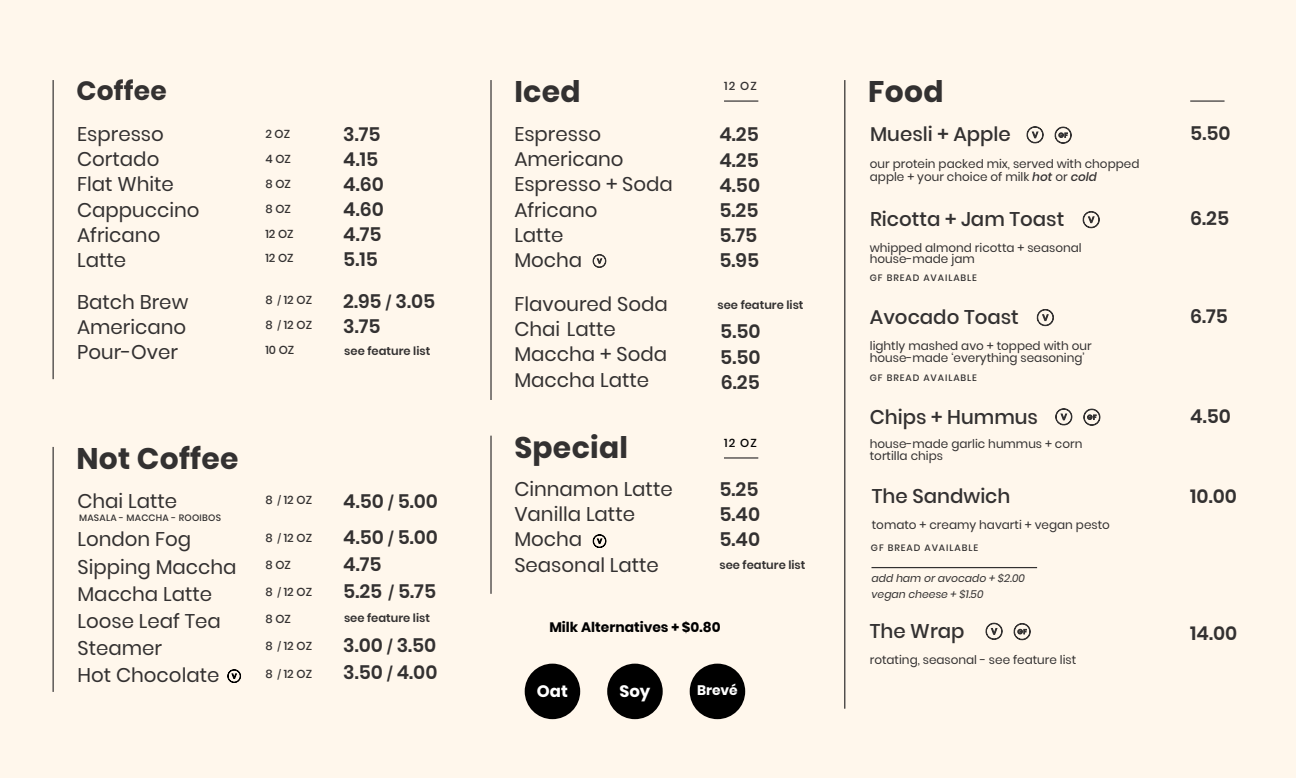
<style>
.page{position:relative;width:1296px;height:778px;background:#fff7ec}
.page>*{position:absolute;margin:0;border:0;box-sizing:border-box;transform-origin:0 0}
.t1{font:700 29.7px "Poppins";letter-spacing:.01em;color:#333131}
.t2{font:700 26.4px "Poppins";letter-spacing:.01em;color:#333131}
.t3{font:19.8px/25.1px "Poppins";color:#333131}
.t4{font:500 19.8px "Poppins";color:#333131}
.t5{font:600 19.14px/25.1px "Poppins";color:#333131}
.t6{font:700 16.5px "Poppins";color:#fff}
.t7{font:700 13.8px "Poppins";color:#000}
.t8{font:700 13.8px "Poppins";color:#fff}
.t9{font:12px/11.5px "Poppins";color:#333131}
.t10{font:500 11.55px/24.8px "Poppins";color:#333131}
.t11{font:600 11.55px "Poppins";color:#333131}
.t12{font:500 11.55px "Poppins";color:#000}
.t13{font:italic 10.8px/15.6px "Poppins";color:#333131}
.t14{font:500 9.24px "Poppins";letter-spacing:.1em;color:#333131}
.t15{font:500 9.24px "Poppins";letter-spacing:.025em;color:#333131}
.s1{font-size:14.19px}
.s2{font-size:9.57px}
.s3{font-weight:500;font-style:italic}
</style>
<div class="page">
<svg style="left:845px;top:80px;width:1px;height:628px"></svg>
<hr style="left:844px;top:80px;width:1px;height:628px;background:#333131">
<svg style="left:1026px;top:126px;width:18px;height:18px"></svg>
<svg style="left:1054px;top:126px;width:18px;height:18px"></svg>
<svg style="left:1082px;top:211px;width:18px;height:18px"></svg>
<hr style="left:1190px;top:100px;width:35px;height:2px;background:#333131">
<svg style="left:1036px;top:309px;width:18px;height:18px"></svg>
<svg style="left:985px;top:622px;width:18px;height:18px"></svg>
<svg style="left:1013px;top:623px;width:18px;height:18px"></svg>
<svg style="left:1055px;top:408px;width:18px;height:18px"></svg>
<svg style="left:1083px;top:408px;width:18px;height:18px"></svg>
<hr style="left:53px;top:447px;width:1px;height:245px;background:#333131">
<svg style="left:227px;top:669px;width:14px;height:14px"></svg>
<hr style="left:490px;top:80px;width:2px;height:320px;background:#333131">
<hr style="left:724px;top:100px;width:34px;height:2px;background:#333131">
<svg style="left:592px;top:254px;width:15px;height:14px"></svg>
<hr style="left:490px;top:435px;width:2px;height:159px;background:#333131">
<svg style="left:592px;top:534px;width:15px;height:14px"></svg>
<hr style="left:724px;top:457px;width:34px;height:1px;background:#333131">
<hr style="left:53px;top:80px;width:1px;height:299px;background:#333131">
<div style="left:525px;top:663px;width:55px;height:56px;background:#000;border-radius:50%"></div>
<div style="left:607px;top:663px;width:56px;height:56px;background:#000;border-radius:50%"></div>
<div style="left:690px;top:663px;width:55px;height:56px;background:#000;border-radius:50%"></div>
<hr style="left:872px;top:567px;width:165px;height:1px;background:#333131">
<h2 class="t2" style="left:76px;top:75px;width:92px">Coffee</h2>
<p class="t3" style="left:77px;top:122px;width:124px">Espresso<br>Cortado<br>Flat White<br>Cappuccino<br>Africano<br>Latte</p>
<p class="t5" style="left:343px;top:122px;width:42px">3.75<br>4.15<br>4.60<br>4.60<br>4.75<br>5.15</p>
<p class="t10" style="left:265px;top:122px;width:30px">2 OZ<br>4 OZ<br>8 OZ<br>8 OZ<br>12 OZ<br>12 OZ</p>
<p class="t3" style="left:77px;top:290px;width:113px;text-align:justify">Batch Brew Americano Pour-Over</p>
<p class="t5" style="left:343px;top:289px;width:94px">2.95 <span class="s1">/</span> 3.05<br>3.75</p>
<p class="t10" style="left:265px;top:288px;width:48px;line-height:25.1px;text-align:justify">8 <span class="s2">/</span> 12 OZ 8 <span class="s2">/</span> 12 OZ 10 OZ</p>
<p class="t11" style="left:344px;top:344px;width:87px">see feature list</p>
<h1 class="t1" style="left:514px;top:74px;width:68px">Iced</h1>
<p class="t3" style="left:514px;top:122px;width:160px">Espresso<br>Americano<br>Espresso + Soda<br>Africano<br>Latte<br>Mocha</p>
<p class="t5" style="left:719px;top:122px;width:42px">4.25<br>4.25<br>4.50<br>5.25<br>5.75<br>5.95</p>
<p class="t10" style="left:724px;top:74px;width:34px">12 OZ</p>
<p class="t3" style="left:514px;top:292px;width:155px">Flavoured Soda<br>Chai Latte<br>Maccha + Soda<br>Maccha Latte</p>
<p class="t11" style="left:718px;top:298px;width:87px">see feature list</p>
<p class="t5" style="left:720px;top:319px;width:42px;text-align:justify">5.50<br>5.50<br>6.25</p>
<h1 class="t1" style="left:868px;top:74px;width:77px">Food</h1>
<p class="t4" style="left:870px;top:122px;width:142px">Muesli + Apple</p>
<p class="t9" style="left:870px;top:157px;width:271px;line-height:13.5px">our protein packed mix, served with chopped apple + your choice of milk <span class="s3">hot</span> or <span class="s3">cold</span></p>
<p class="t4" style="left:870px;top:207px;width:196px">Ricotta + Jam Toast</p>
<p class="t9" style="left:870px;top:242px;width:213px">whipped almond ricotta + seasonal house-made jam</p>
<p class="t14" style="left:870px;top:272px;width:109px">GF BREAD AVAILABLE</p>
<p class="t4" style="left:870px;top:305px;width:150px">Avocado Toast</p>
<p class="t9" style="left:870px;top:340px;width:223px">lightly mashed avo + topped with our house-made ‘everything seasoning’</p>
<p class="t14" style="left:870px;top:372px;width:109px">GF BREAD AVAILABLE</p>
<p class="t4" style="left:870px;top:406px;width:170px">Chips + Hummus</p>
<p class="t9" style="left:870px;top:438px;width:214px">house-made garlic hummus + corn</p>
<h1 class="t1" style="left:514px;top:430px;width:115px">Special</h1>
<p class="t3" style="left:514px;top:477px;width:160px">Cinnamon Latte<br>Vanilla Latte<br>Mocha<br>Seasonal Latte</p>
<p class="t5" style="left:719px;top:476px;width:42px;text-align:justify">5.25<br>5.40<br>5.40</p>
<p class="t12" style="left:724px;top:436px;width:34px">12 OZ</p>
<h1 class="t1" style="left:76px;top:441px;width:164px">Not Coffee</h1>
<p class="t9" style="left:870px;top:450px;width:75px">tortilla chips</p>
<p class="t4" style="left:872px;top:485px;width:140px">The Sandwich</p>
<p class="t9" style="left:872px;top:519px;width:240px">tomato + creamy havarti + vegan pesto</p>
<p class="t3" style="left:77px;top:488px;width:101px">Chai Latte</p>
<p class="t10" style="left:265px;top:488px;width:48px">8 <span class="s2">/</span> 12 OZ</p>
<p class="t5" style="left:343px;top:488px;width:96px">4.50 <span class="s1">/</span> 5.00</p>
<p class="t10" style="left:265px;top:525px;width:48px">8 <span class="s2">/</span> 12 OZ</p>
<p class="t10" style="left:265px;top:552px;width:27px">8 OZ</p>
<p class="t10" style="left:265px;top:579px;width:48px">8 <span class="s2">/</span> 12 OZ</p>
<p class="t10" style="left:265px;top:607px;width:27px">8 OZ</p>
<p class="t10" style="left:265px;top:634px;width:48px">8 <span class="s2">/</span> 12 OZ</p>
<p class="t10" style="left:265px;top:661px;width:48px">8 <span class="s2">/</span> 12 OZ</p>
<p class="t15" style="left:79px;top:512px;width:143px">MASALA - MACCHA - ROOIBOS</p>
<p class="t5" style="left:343px;top:524px;width:96px;line-height:27px">4.50 <span class="s1">/</span> 5.00<br>4.75<br>5.25 <span class="s1">/</span> 5.75</p>
<p class="t5" style="left:343px;top:632px;width:96px;line-height:27px">3.00 <span class="s1">/</span> 3.50<br>3.50 <span class="s1">/</span> 4.00</p>
<p class="t3" style="left:77px;top:526px;width:161px;line-height:27.2px">London Fog<br>Sipping Maccha<br>Maccha Latte<br>Loose Leaf Tea<br>Steamer<br>Hot Chocolate</p>
<p class="t14" style="left:871px;top:542px;width:109px">GF BREAD AVAILABLE</p>
<p class="t11" style="left:720px;top:558px;width:87px">see feature list</p>
<p class="t13" style="left:872px;top:570px;width:155px">add ham or avocado + $2.00 vegan cheese + $1.50</p>
<p class="t11" style="left:344px;top:611px;width:87px">see feature list</p>
<p class="t7" style="left:549px;top:619px;width:173px">Milk Alternatives + $0.80</p>
<p class="t4" style="left:870px;top:619px;width:96px">The Wrap</p>
<p class="t9" style="left:870px;top:653px;width:208px">rotating, seasonal - see feature list</p>
<p class="t6" style="left:537px;top:681px;width:33px">Oat</p>
<p class="t6" style="left:619px;top:681px;width:32px">Soy</p>
<p class="t8" style="left:697px;top:682px;width:42px">Brevé</p>
<p class="t5" style="left:1190px;top:121px;width:42px">5.50</p>
<p class="t5" style="left:1190px;top:206px;width:40px">6.25</p>
<p class="t5" style="left:1190px;top:304px;width:39px">6.75</p>
<p class="t5" style="left:1190px;top:404px;width:42px">4.50</p>
<p class="t5" style="left:1190px;top:483px;width:48px">10.00</p>
<p class="t5" style="left:1190px;top:620px;width:49px">14.00</p>
</div>
